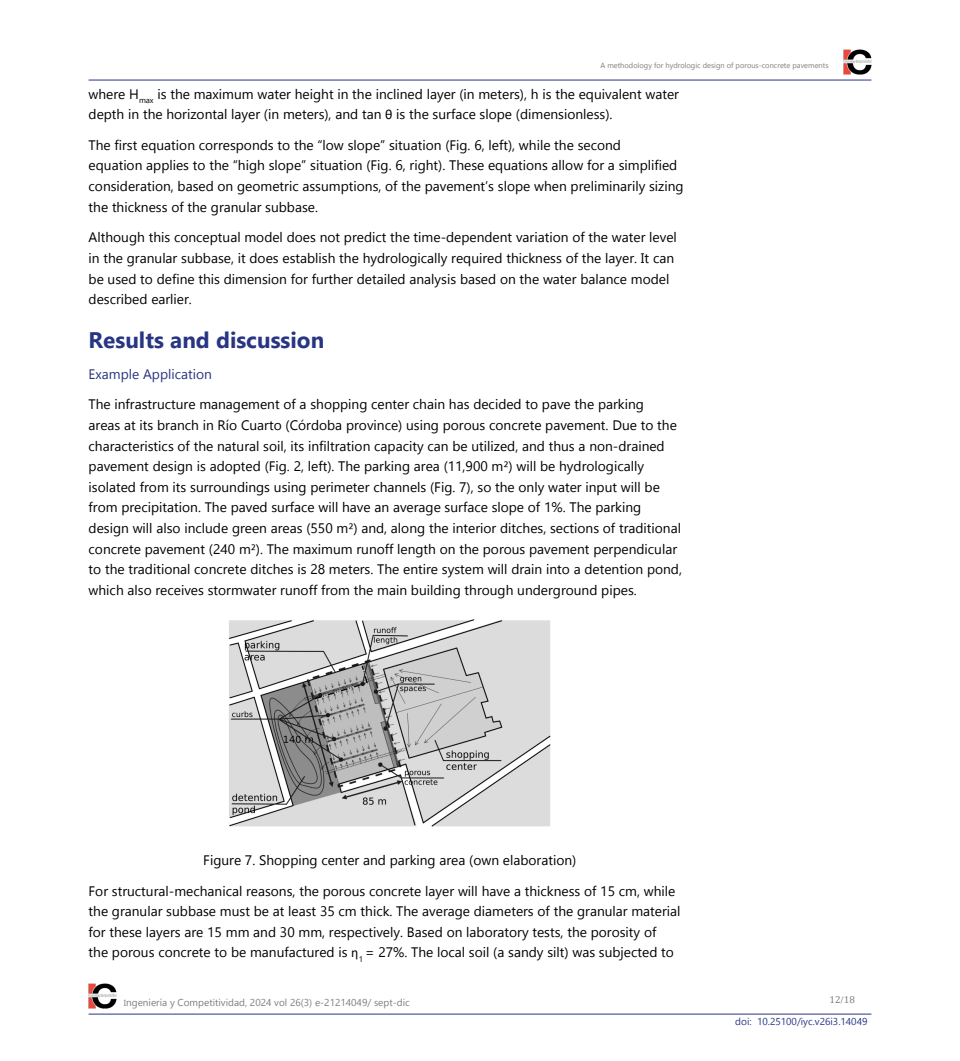
<style>
.page{position:relative;width:960px;height:1061px;background:#fff}
.page>*{position:absolute;margin:0;border:0;box-sizing:border-box;transform-origin:0 0}
.t1{font:700 22.5px "Gadugi";color:#283583}
.t2{font:13.75px/20.6px "Gadugi";color:#000}
.t3{font:13.75px "Gadugi";color:#283583}
.t4{font:10px "Gadugi";color:#7e7e7d}
.t5{font:10px "Gadugi";color:#283583}
.t6{font:10px "Cambria";color:#7e7e7d}
.t7{font:7.5px "Gadugi";color:#7e7e7d}
.s1{font-family:"Calibri"}
.s2{font-size:8.75px}
.s3{font-family:"Minion Pro"}
</style>
<div class="page">
<hr style="left:89px;top:1014px;width:782px;height:1px;background:#283583">
<img style="left:89px;top:983px;width:28px;height:26px">
<hr style="left:89px;top:80px;width:782px;height:1px;background:#283583">
<img style="left:843px;top:49px;width:28px;height:26px">
<img style="left:228px;top:619px;width:323px;height:208px">
<p class="t7" style="left:600px;top:60px;width:230px">A methodology for hydrologic design of porous-concrete pavements</p>
<p class="t2" style="left:89px;top:83px;width:592px">where H<sub>max</sub> is the maximum water height in the inclined layer (in meters), h is the equivalent water depth in the horizontal layer (in meters), and tan <span class="s1">θ</span> is the surface slope (dimensionless).</p>
<p class="t2" style="left:89px;top:135px;width:597px">The first equation corresponds to the “low slope” situation (Fig. 6, left), while the second<br>equation applies to the “high slope” situation (Fig. 6, right). These equations allow for a simplified consideration, based on geometric assumptions, of the pavement’s slope when preliminarily sizing the thickness of the granular subbase.</p>
<p class="t2" style="left:89px;top:227px;width:590px">Although this conceptual model does not predict the time-dependent variation of the water level in the granular subbase, it does establish the hydrologically required thickness of the layer. It can be used to define this dimension for further detailed analysis based on the water balance model described earlier.</p>
<h1 class="t1" style="left:89px;top:326px;width:237px">Results and discussion</h1>
<p class="t3" style="left:89px;top:365px;width:125px">Example Application</p>
<p class="t2" style="left:89px;top:394px;width:595px">The infrastructure management of a shopping center chain has decided to pave the parking<br>areas at its branch in Río Cuarto (Córdoba province) using porous concrete pavement. Due to the characteristics of the natural soil, its infiltration capacity can be utilized, and thus a non-drained pavement design is adopted (Fig. 2, left). The parking area (11,900 m²) will be hydrologically isolated from its surroundings using perimeter channels (Fig. 7), so the only water input will be from precipitation. The paved surface will have an average surface slope of 1%. The parking design will also include green areas (550 m²) and, along the interior ditches, sections of traditional concrete pavement (240 m²). The maximum runoff length on the porous pavement perpendicular to the traditional concrete ditches is 28 meters. The entire system will drain into a detention pond, which also receives stormwater runoff from the main building through underground pipes.</p>
<p class="t2" style="left:203px;top:850px;width:375px">Figure 7. Shopping center and parking area (own elaboration)</p>
<p class="t2" style="left:89px;top:880px;width:593px">For structural-mechanical reasons, the porous concrete layer will have a thickness of 15 cm, while the granular subbase must be at least 35 cm thick. The average diameters of the granular material for these layers are 15 mm and 30 mm, respectively. Based on laboratory tests, the porosity of<br>the porous concrete to be manufactured is <span class="s1">η</span><sub>1</sub> = 27%. The local soil (a sandy silt) was subjected to</p>
<p class="t4" style="left:124px;top:996px;width:287px"><span class="s2">I</span>ngeniería y Competitividad, 2024 vol 26(3) e-21214049/ sept-dic</p>
<p class="t6" style="left:829px;top:994px;width:27px">12<span class="s3">/</span>18</p>
<p class="t5" style="left:735px;top:1016px;width:134px">doi: 10.25100/iyc.v26i3.14049</p>
</div>
